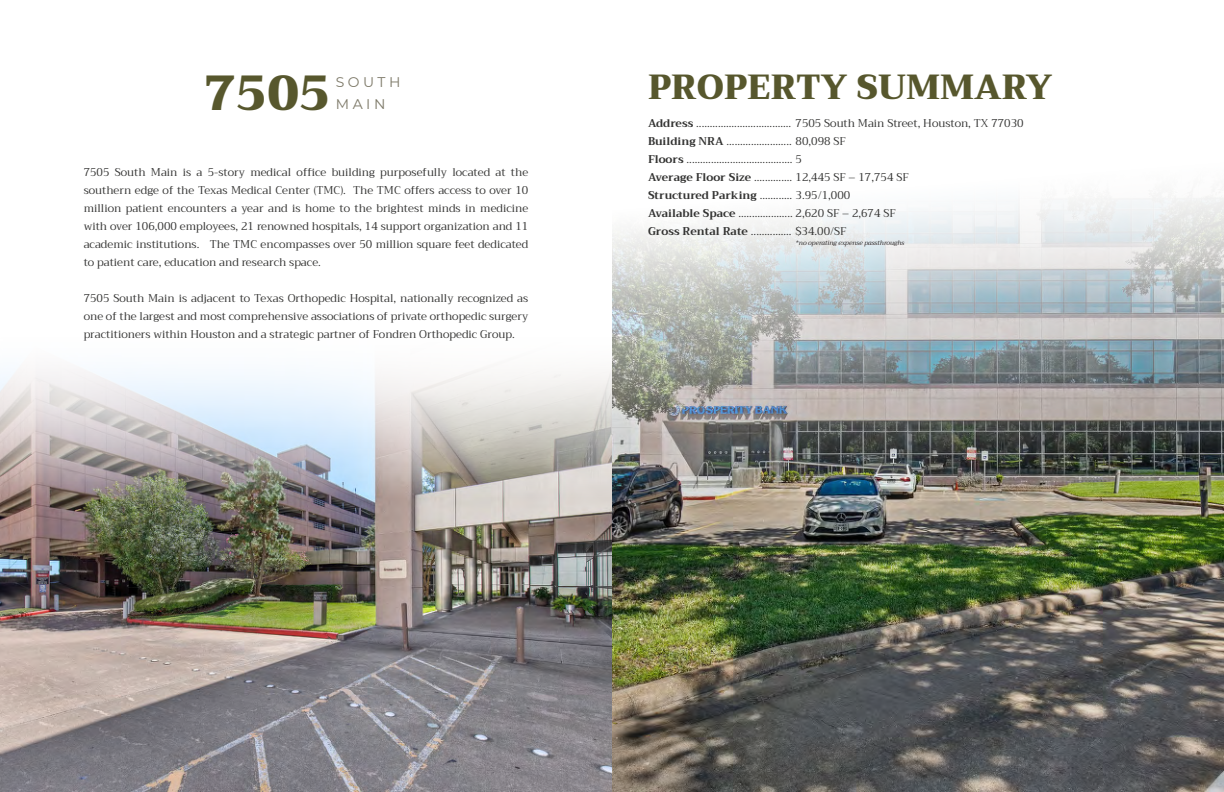
<style>
.page{position:relative;width:1224px;height:792px;background:#fff}
.page>*{position:absolute;margin:0;border:0;box-sizing:border-box;transform-origin:0 0}
.t1{font:900 48px "Trirong";color:#57572d}
.t2{font:900 34px "Trirong";color:#57572d}
.t3{font:14px "Montserrat";letter-spacing:.25em;color:#7d7968}
.t4{font:11px/18px "Trirong";color:#333332;text-align:justify}
.t5{font:italic 6.5px "Trirong";color:#231f20}
.s1{font-weight:700}
</style>
<div class="page">
<img style="left:612px;top:576px;width:612px;height:216px">
<img style="left:612px;top:192px;width:612px;height:384px">
<img style="left:0;top:368px;width:612px;height:424px">
<p class="t1" style="left:204px;top:65px;width:128px">7505</p>
<p class="t3" style="left:336px;top:73px;width:66px">SOUTH</p>
<p class="t3" style="left:336px;top:94px;width:51px">MAIN</p>
<p class="t4" style="left:84px;top:163px;width:446px">7505 South Main is a 5-story medical office building purposefully located at the southern edge of the Texas Medical Center (TMC). The TMC offers access to over 10 million patient encounters a year and is home to the brightest minds in medicine with over 106,000 employees, 21 renowned hospitals, 14 support organization and 11 academic institutions. The TMC encompasses over 50 million square feet dedicated to patient care, education and research space.</p>
<p class="t4" style="left:84px;top:289px;width:446px">7505 South Main is adjacent to Texas Orthopedic Hospital, nationally recognized as one of the largest and most comprehensive associations of private orthopedic surgery practitioners within Houston and a strategic partner of Fondren Orthopedic Group.</p>
<p class="t2" style="left:648px;top:68px;width:406px">PROPERTY SUMMARY</p>
<p class="t4" style="left:648px;top:115px;width:377px"><span class="s1">Address</span> ................................... 7505 South Main Street, Houston, TX 77030</p>
<p class="t4" style="left:648px;top:133px;width:199px"><span class="s1">Building NRA</span> ........................ 80,098 SF</p>
<p class="t4" style="left:648px;top:151px;width:156px"><span class="s1">Floors</span> ....................................... 5</p>
<p class="t4" style="left:648px;top:169px;width:262px"><span class="s1">Average Floor Size</span> .............. 12,445 SF – 17,754 SF</p>
<p class="t4" style="left:648px;top:187px;width:204px"><span class="s1">Structured Parking</span> ............ 3.95/1,000</p>
<p class="t4" style="left:648px;top:205px;width:249px"><span class="s1">Available Space</span> .................... 2,620 SF – 2,674 SF</p>
<p class="t4" style="left:648px;top:223px;width:200px"><span class="s1">Gross Rental Rate</span> ............... $34.00/SF</p>
<p class="t5" style="left:796px;top:238px;width:110px">*no operating expense passthroughs</p>
</div>
